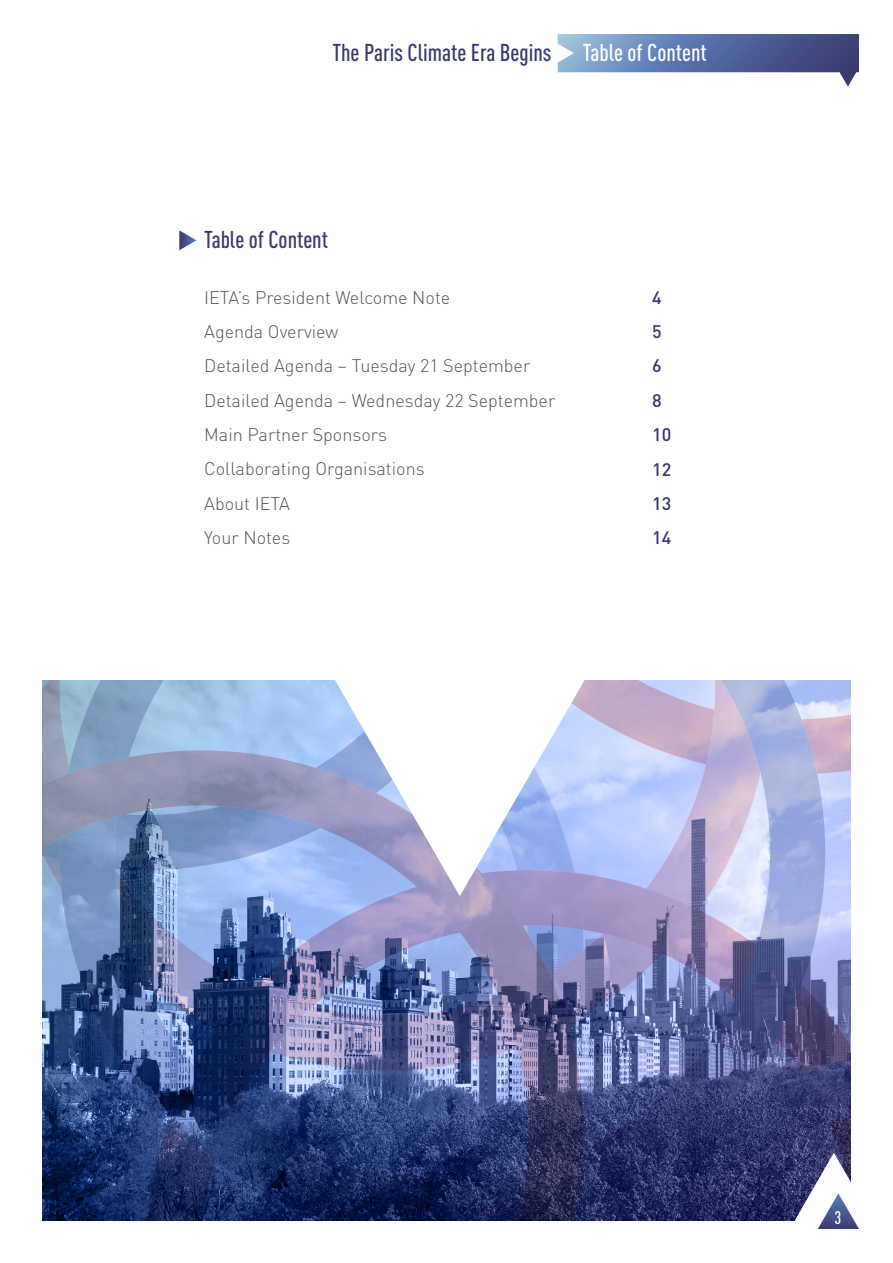
<style>
.page{position:relative;width:893px;height:1263px;background:#fff}
.page>*{position:absolute;margin:0;border:0;box-sizing:border-box;transform-origin:0 0}
.t1{font:500 condensed 24px "DIN Pro";color:#38396d}
.t2{font:500 condensed 24px "DIN Pro";color:#fff}
.t3{font:300 18px/34.3px "DIN Pro";color:#545454}
.t4{font:500 18px/34.3px "DIN Pro";color:#38396d}
.t5{font:500 condensed 18px "DIN Pro";color:#fff}
</style>
<div class="page">
<svg style="left:825px;top:713px;width:25px;height:61px;background:#d1b4cc"></svg>
<svg style="left:43px;top:680px;width:25px;height:70px;background:#91a4b7"></svg>
<svg style="left:825px;top:985px;width:25px;height:69px;background:#6e6ea0"></svg>
<svg style="left:761px;top:1054px;width:89px;height:166px;background:#3b3f73"></svg>
<svg style="left:68px;top:680px;width:757px;height:531px;background:#848bb8"></svg>
<svg style="left:43px;top:750px;width:541px;height:470px;background:#566797"></svg>
<svg style="left:307px;top:680px;width:306px;height:216px"></svg>
<svg style="left:558px;top:34px;width:301px;height:53px"></svg>
<svg style="left:770px;top:1111px;width:89px;height:118px"></svg>
<svg style="left:179px;top:230px;width:18px;height:20px"></svg>
<h1 class="t1" style="left:332px;top:34px;width:221px">The Paris Climate Era Begins</h1>
<h1 class="t2" style="left:583px;top:34px;width:125px">Table of Content</h1>
<h1 class="t1" style="left:204px;top:221px;width:125px">Table of Content</h1>
<p class="t3" style="left:204px;top:278px;width:353px">IETA’s President Welcome Note<br>Agenda Overview<br>Detailed Agenda – Tuesday 21 September<br>Detailed Agenda – Wednesday 22 September<br>Main Partner Sponsors<br>Collaborating Organisations<br>About IETA<br>Your Notes</p>
<p class="t4" style="left:652px;top:278px;width:21px">4<br>5<br>6<br>8<br>10<br>12<br>13<br>14</p>
<p class="t5" style="left:834px;top:1204px;width:8px">3</p>
</div>
